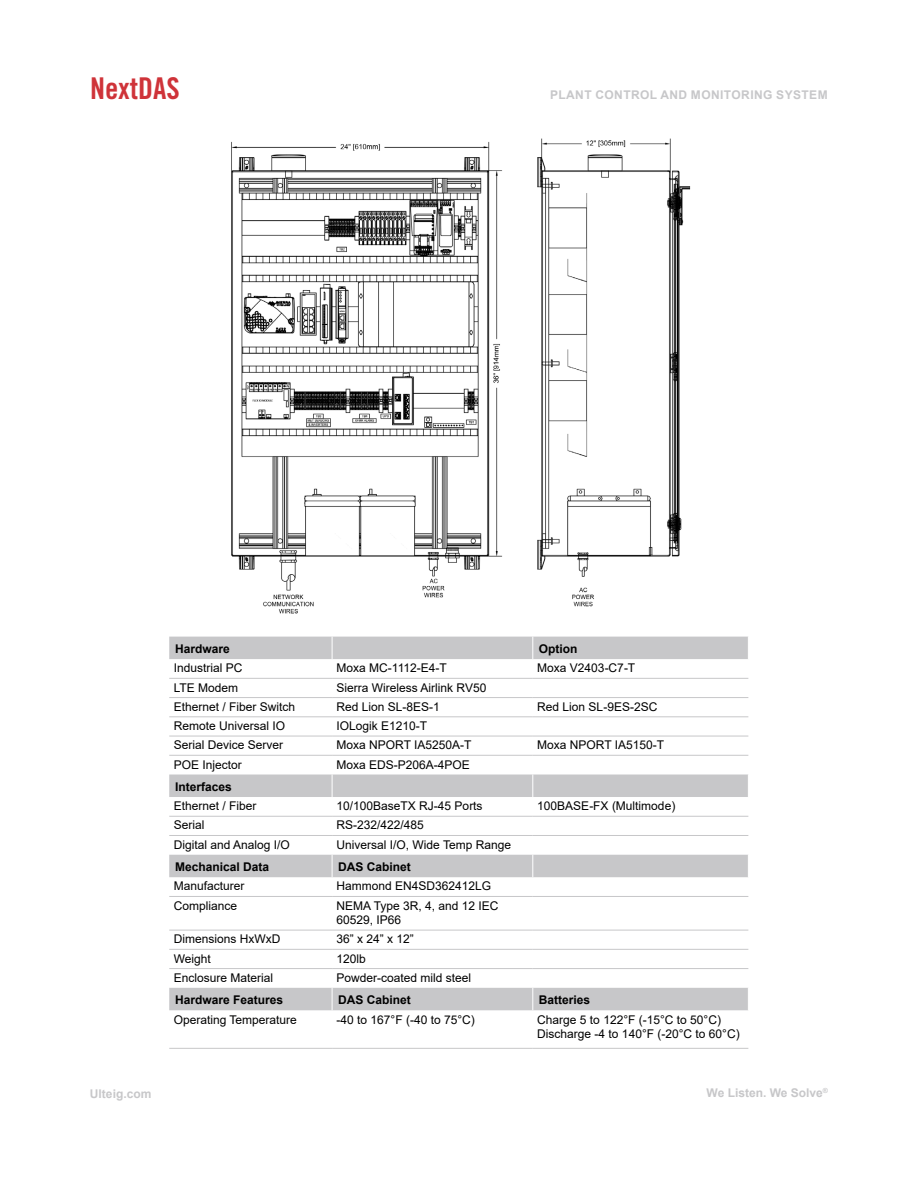
<style>
.page{position:relative;width:918px;height:1188px;background:#fff}
.page>*{position:absolute;margin:0;border:0;box-sizing:border-box;transform-origin:0 0}
.t1{font:30px "Trade Gothic LT Pro Bd Cn 20";color:#cf3339}
.t2{font:12px/14.4px "Arial";color:#000}
.t3{font:700 12px "Arial";color:#000}
.t4{font:700 12px "Arial";letter-spacing:.035em;color:#c7c7c9}
.t5{font:700 12px "Arial";color:#c7c7c9}
</style>
<div class="page">
<svg style="left:169px;top:637px;width:579px;height:373px"></svg>
<svg style="left:332px;top:637px;width:1px;height:22px"></svg>
<svg style="left:332px;top:775px;width:1px;height:22px"></svg>
<svg style="left:332px;top:855px;width:1px;height:22px"></svg>
<svg style="left:332px;top:988px;width:1px;height:22px"></svg>
<svg style="left:532px;top:775px;width:1px;height:22px"></svg>
<svg style="left:532px;top:855px;width:1px;height:22px"></svg>
<svg style="left:532px;top:637px;width:1px;height:22px"></svg>
<svg style="left:532px;top:988px;width:1px;height:22px"></svg>
<hr style="left:169px;top:755px;width:163px;height:1px;background:#c7c7c9">
<hr style="left:332px;top:755px;width:201px;height:1px;background:#c7c7c9">
<hr style="left:533px;top:755px;width:215px;height:1px;background:#c7c7c9">
<hr style="left:169px;top:678px;width:163px;height:1px;background:#c7c7c9">
<hr style="left:332px;top:678px;width:201px;height:1px;background:#c7c7c9">
<hr style="left:533px;top:678px;width:215px;height:1px;background:#c7c7c9">
<hr style="left:169px;top:697px;width:163px;height:1px;background:#c7c7c9">
<hr style="left:332px;top:697px;width:201px;height:1px;background:#c7c7c9">
<hr style="left:533px;top:697px;width:215px;height:1px;background:#c7c7c9">
<hr style="left:169px;top:736px;width:163px;height:1px;background:#c7c7c9">
<hr style="left:332px;top:736px;width:201px;height:1px;background:#c7c7c9">
<hr style="left:533px;top:736px;width:215px;height:1px;background:#c7c7c9">
<hr style="left:169px;top:716px;width:163px;height:1px;background:#c7c7c9">
<hr style="left:332px;top:716px;width:201px;height:1px;background:#c7c7c9">
<hr style="left:533px;top:716px;width:215px;height:1px;background:#c7c7c9">
<hr style="left:169px;top:816px;width:163px;height:1px;background:#c7c7c9">
<hr style="left:332px;top:816px;width:201px;height:1px;background:#c7c7c9">
<hr style="left:533px;top:816px;width:215px;height:1px;background:#c7c7c9">
<hr style="left:169px;top:835px;width:163px;height:1px;background:#c7c7c9">
<hr style="left:332px;top:835px;width:201px;height:1px;background:#c7c7c9">
<hr style="left:533px;top:835px;width:215px;height:1px;background:#c7c7c9">
<hr style="left:169px;top:896px;width:163px;height:1px;background:#c7c7c9">
<hr style="left:332px;top:896px;width:201px;height:1px;background:#c7c7c9">
<hr style="left:533px;top:896px;width:215px;height:1px;background:#c7c7c9">
<hr style="left:169px;top:968px;width:163px;height:1px;background:#c7c7c9">
<hr style="left:332px;top:968px;width:201px;height:1px;background:#c7c7c9">
<hr style="left:533px;top:968px;width:215px;height:1px;background:#c7c7c9">
<hr style="left:169px;top:930px;width:163px;height:1px;background:#c7c7c9">
<hr style="left:332px;top:930px;width:201px;height:1px;background:#c7c7c9">
<hr style="left:533px;top:930px;width:215px;height:1px;background:#c7c7c9">
<hr style="left:169px;top:949px;width:163px;height:1px;background:#c7c7c9">
<hr style="left:332px;top:949px;width:201px;height:1px;background:#c7c7c9">
<hr style="left:533px;top:949px;width:215px;height:1px;background:#c7c7c9">
<hr style="left:169px;top:1048px;width:163px;height:1px;background:#c7c7c9">
<hr style="left:332px;top:1048px;width:201px;height:1px;background:#c7c7c9">
<hr style="left:533px;top:1048px;width:215px;height:1px;background:#c7c7c9">
<img style="left:231px;top:138px;width:460px;height:476px">
<h1 class="t1" style="left:90px;top:70px;width:91px">NextDAS</h1>
<p class="t4" style="left:550px;top:86px;width:279px">PLANT CONTROL AND MONITORING SYSTEM</p>
<p class="t3" style="left:175px;top:640px;width:56px">Hardware</p>
<p class="t3" style="left:539px;top:640px;width:40px">Option</p>
<p class="t2" style="left:174px;top:661px;width:70px">Industrial PC</p>
<p class="t2" style="left:337px;top:661px;width:112px">Moxa MC-1112-E4-T</p>
<p class="t2" style="left:537px;top:661px;width:100px">Moxa V2403-C7-T</p>
<p class="t2" style="left:174px;top:680px;width:66px">LTE Modem</p>
<p class="t2" style="left:337px;top:680px;width:151px">Sierra Wireless Airlink RV50</p>
<p class="t2" style="left:174px;top:699px;width:123px">Ethernet / Fiber Switch</p>
<p class="t2" style="left:337px;top:699px;width:105px">Red Lion SL-8ES-1</p>
<p class="t2" style="left:537px;top:699px;width:122px">Red Lion SL-9ES-2SC</p>
<p class="t2" style="left:174px;top:719px;width:113px">Remote Universal IO</p>
<p class="t2" style="left:337px;top:719px;width:92px">IOLogik E1210-T</p>
<p class="t2" style="left:174px;top:738px;width:111px">Serial Device Server</p>
<p class="t2" style="left:337px;top:738px;width:136px">Moxa NPORT IA5250A-T</p>
<p class="t2" style="left:537px;top:738px;width:128px">Moxa NPORT IA5150-T</p>
<p class="t2" style="left:174px;top:757px;width:70px">POE Injector</p>
<p class="t2" style="left:337px;top:757px;width:135px">Moxa EDS-P206A-4POE</p>
<p class="t3" style="left:175px;top:778px;width:58px">Interfaces</p>
<p class="t2" style="left:174px;top:799px;width:84px">Ethernet / Fiber</p>
<p class="t2" style="left:337px;top:799px;width:148px">10/100BaseTX RJ-45 Ports</p>
<p class="t2" style="left:537px;top:799px;width:140px">100BASE-FX (Multimode)</p>
<p class="t2" style="left:174px;top:818px;width:32px">Serial</p>
<p class="t2" style="left:337px;top:818px;width:89px">RS-232/422/485</p>
<p class="t2" style="left:174px;top:837px;width:118px">Digital and Analog I/O</p>
<p class="t2" style="left:337px;top:837px;width:176px">Universal I/O, Wide Temp Range</p>
<p class="t3" style="left:175px;top:858px;width:96px">Mechanical Data</p>
<p class="t3" style="left:338px;top:858px;width:74px">DAS Cabinet</p>
<p class="t2" style="left:174px;top:879px;width:72px">Manufacturer</p>
<p class="t2" style="left:337px;top:879px;width:156px">Hammond EN4SD362412LG</p>
<p class="t2" style="left:174px;top:898px;width:65px">Compliance</p>
<p class="t2" style="left:337px;top:898px;width:163px">NEMA Type 3R, 4, and 12 IEC<br>60529, IP66</p>
<p class="t2" style="left:174px;top:932px;width:108px">Dimensions HxWxD</p>
<p class="t2" style="left:337px;top:932px;width:79px">36” x 24” x 12”</p>
<p class="t2" style="left:174px;top:951px;width:39px">Weight</p>
<p class="t2" style="left:337px;top:951px;width:31px">120lb</p>
<p class="t2" style="left:174px;top:970px;width:101px">Enclosure Material</p>
<p class="t2" style="left:337px;top:970px;width:136px">Powder-coated mild steel</p>
<p class="t3" style="left:175px;top:991px;width:110px">Hardware Features</p>
<p class="t3" style="left:338px;top:991px;width:74px">DAS Cabinet</p>
<p class="t3" style="left:539px;top:991px;width:53px">Batteries</p>
<p class="t2" style="left:174px;top:1012px;width:125px">Operating Temperature</p>
<p class="t2" style="left:337px;top:1012px;width:140px">-40 to 167°F (-40 to 75°C)</p>
<p class="t2" style="left:537px;top:1012px;width:204px">Charge 5 to 122°F (-15°C to 50°C)<br>Discharge -4 to 140°F (-20°C to 60°C)</p>
<p class="t5" style="left:90px;top:1085px;width:63px">Ulteig.com</p>
<p class="t5" style="left:707px;top:1084px;width:123px">We Listen. We Solve<sup>®</sup></p>
</div>
